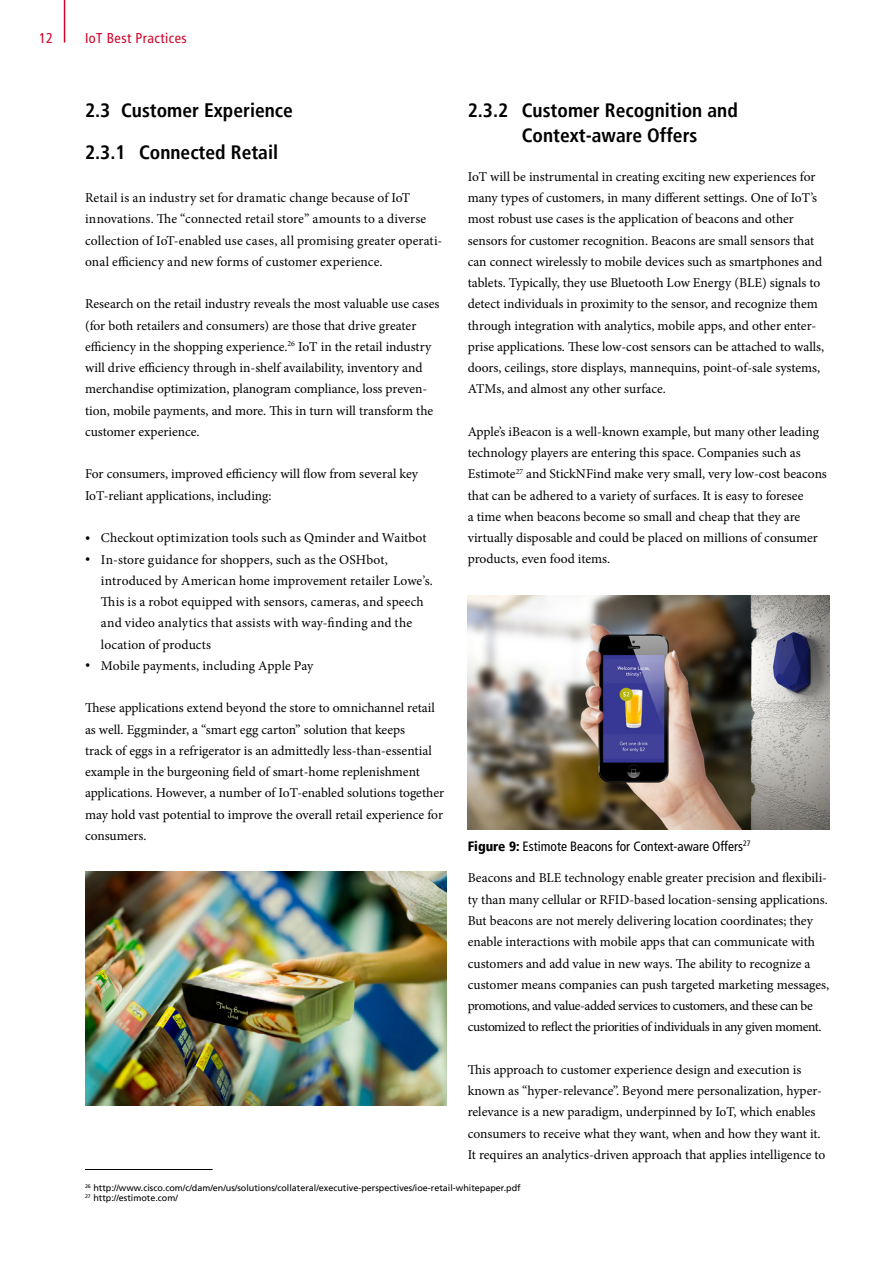
<style>
.page{position:relative;width:893px;height:1263px;background:#fff}
.page>*{position:absolute;margin:0;border:0;box-sizing:border-box;transform-origin:0 0}
.t1{font:700 condensed 19.5px/42.6px "Frutiger LT";color:#000}
.t2{font:condensed 14.25px "Frutiger LT";letter-spacing:.03em;color:#d20328}
.t3{font:13.5px/21.3px "Minion Pro";color:#000}
.t4{font:condensed 13.5px "Frutiger LT";color:#000}
.t5{font:9px/10.6px "Frutiger LT";color:#000}
.s1{font-weight:900}
</style>
<div class="page">
<hr style="left:64px;top:0;width:1px;height:43px;background:#d20328">
<hr style="left:85px;top:1169px;width:128px;height:1px;background:#000">
<img style="left:85px;top:872px;width:361px;height:234px">
<img style="left:468px;top:595px;width:361px;height:234px">
<p class="t2" style="left:39px;top:29px;width:15px">12</p>
<p class="t2" style="left:85px;top:29px;width:103px">IoT Best Practices</p>
<h1 class="t1" style="left:85px;top:89px;width:209px">2.3 Customer Experience<br>2.3.1 Connected Retail</h1>
<p class="t3" style="left:85px;top:187px;width:359px">Retail is an industry set for dramatic change because of IoT innovations. The “connected retail store” amounts to a diverse collection of IoT-enabled use cases, all promising greater operati&shy;onal efficiency and new forms of customer experience.</p>
<p class="t3" style="left:85px;top:293px;width:356px">Research on the retail industry reveals the most valuable use cases (for both retailers and consumers) are those that drive greater efficiency in the shopping experience.<sup>26</sup> IoT in the retail industry will drive efficiency through in-shelf availability, inventory and merchandise optimization, planogram compliance, loss preven&shy;tion, mobile payments, and more. This in turn will transform the customer experience.</p>
<p class="t3" style="left:85px;top:463px;width:335px">For consumers, improved efficiency will flow from several key<br>IoT-reliant applications, including:</p>
<p class="t3" style="left:85px;top:527px;width:343px">• Checkout optimization tools such as Qminder and Waitbot</p>
<p class="t3" style="left:101px;top:549px;width:333px;text-indent:-16px">• In-store guidance for shoppers, such as the OSHbot, introduced by American home improvement retailer Lowe’s.<br>This is a robot equipped with sensors, cameras, and speech and video analytics that assists with way-finding and the location of products</p>
<p class="t3" style="left:85px;top:655px;width:230px">• Mobile payments, including Apple Pay</p>
<p class="t3" style="left:85px;top:697px;width:361px">These applications extend beyond the store to omnichannel retail as well. Eggminder, a “smart egg carton” solution that keeps<br>track of eggs in a refrigerator is an admittedly less-than-essential example in the burgeoning field of smart-home replenishment applications. However, a number of IoT-enabled solutions together may hold vast potential to improve the overall retail experience for consumers.</p>
<h1 class="t1" style="left:522px;top:97px;width:218px;line-height:25.5px;text-indent:-54px">2.3.2 Customer Recognition and<br>Context-aware Offers</h1>
<p class="t3" style="left:468px;top:166px;width:358px">IoT will be instrumental in creating exciting new experiences for many types of customers, in many different settings. One of IoT’s most robust use cases is the application of beacons and other sensors for customer recognition. Beacons are small sensors that can connect wirelessly to mobile devices such as smartphones and tablets. Typically, they use Bluetooth Low Energy (BLE) signals to detect individuals in proximity to the sensor, and recognize them through integration with analytics, mobile apps, and other enter&shy;prise applications. These low-cost sensors can be attached to walls, doors, ceilings, store displays, mannequins, point-of-sale systems, ATMs, and almost any other surface.</p>
<p class="t3" style="left:468px;top:421px;width:361px">Apple’s iBeacon is a well-known example, but many other leading technology players are entering this space. Companies such as Estimote<sup>27</sup> and StickNFind make very small, very low-cost beacons that can be adhered to a variety of surfaces. It is easy to foresee<br>a time when beacons become so small and cheap that they are virtually disposable and could be placed on millions of consumer products, even food items.</p>
<p class="t4" style="left:468px;top:838px;width:284px"><span class="s1">Figure 9:</span> Estimote Beacons for Context-aware Offers<sup>27</sup></p>
<p class="t3" style="left:468px;top:867px;width:363px">Beacons and BLE technology enable greater precision and flexibili&shy;ty than many cellular or RFID-based location-sensing applications.<br>But beacons are not merely delivering location coordinates; they enable interactions with mobile apps that can communicate with customers and add value in new ways. The ability to recognize a customer means companies can push targeted marketing messages, promotions, and value-added services to customers, and these can be customized to reflect the priorities of individuals in any given moment.</p>
<p class="t3" style="left:468px;top:1059px;width:359px">This approach to customer experience design and execution is known as “hyper-relevance”. Beyond mere personalization, hyper&shy;relevance is a new paradigm, underpinned by IoT, which enables consumers to receive what they want, when and how they want it.<br>It requires an analytics-driven approach that applies intelligence to</p>
<p class="t5" style="left:85px;top:1182px;width:437px"><sup>26</sup> http://www.cisco.com/c/dam/en/us/solutions/collateral/executive-perspectives/ioe-retail-whitepaper.pdf<br><sup>27</sup> http://estimote.com/</p>
</div>
